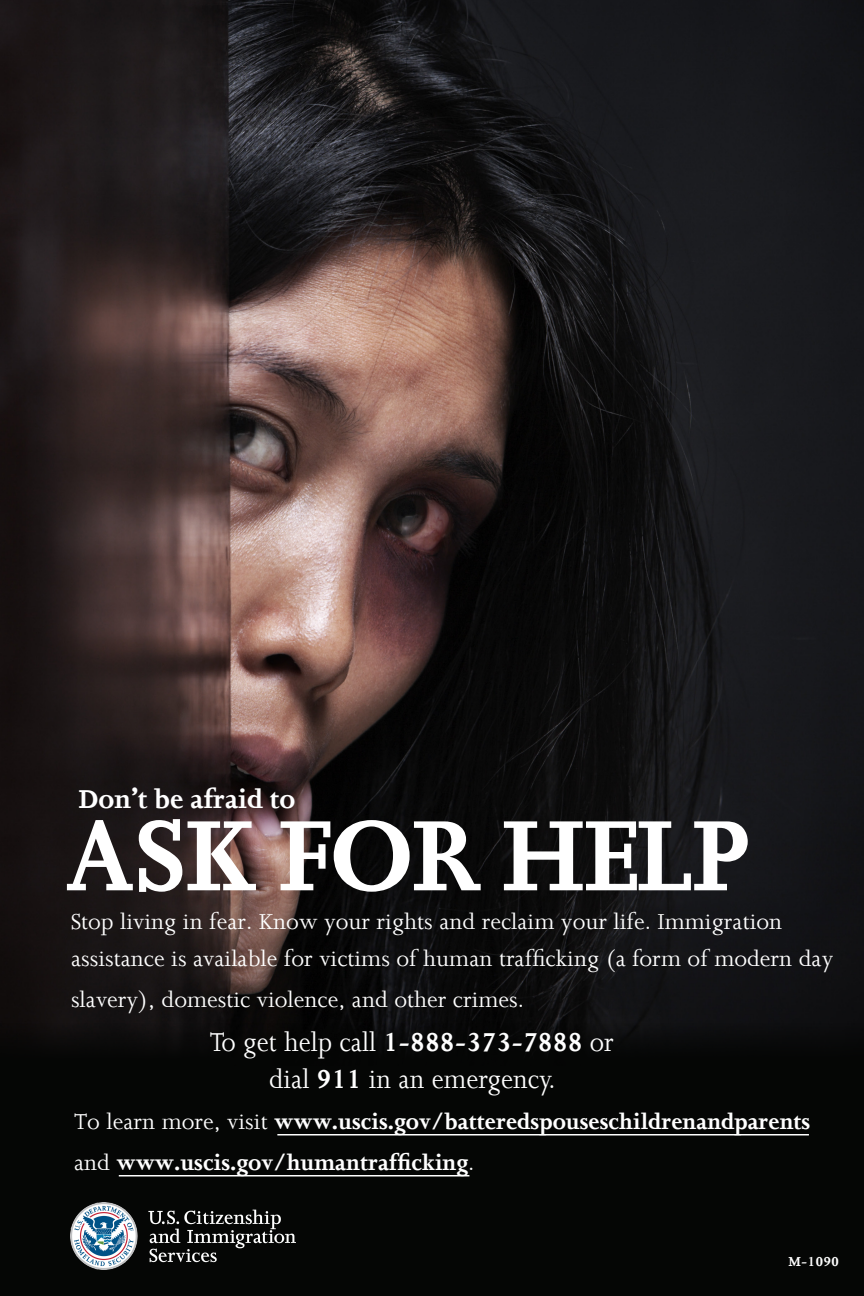
<style>
.page{position:relative;width:864px;height:1296px;background:#fff}
.page>*{position:absolute;margin:0;border:0;box-sizing:border-box;transform-origin:0 0}
.t1{font:700 115px "Joanna";letter-spacing:-.02em;color:#fff}
.t2{font:30px "Joanna";color:#fff;scale:.94 1}
.t3{font:700 30px "Joanna";color:#fff}
.t4{font:25px/37px "Joanna";color:#fff}
.t5{font:700 25px/41.1px "Joanna";color:#fff}
.t6{font:700 15px "Joanna";color:#fff}
.s1{font-weight:700}
.s2{font-weight:400}
</style>
<div class="page">
<div style="left:0;top:1009px;width:864px;height:287px;background:#050605"></div>
<img style="left:0;top:0;width:864px;height:1046px">
<hr style="left:119px;top:1175px;width:350px;height:1px;background:#fff">
<hr style="left:277px;top:1134px;width:532px;height:1px;background:#fff">
<img style="left:70px;top:1202px;width:225px;height:68px">
<p class="t3" style="left:78px;top:780px;width:219px">Don’t be afraid to</p>
<p class="t1" style="left:64px;top:785px;width:689px">ASK FOR HELP</p>
<p class="t4" style="left:71px;top:902px;width:764px">Stop living in fear. Know your rights and reclaim your life. Immigration assistance is available for victims of human trafficking (a form of modern day</p>
<p class="t4" style="left:71px;top:980px;width:455px">slavery), domestic violence, and other crimes.</p>
<p class="t2" style="left:210px;top:1023px;width:432px">To get help call <span class="s1">1-888-373-7888</span> or</p>
<p class="t2" style="left:269px;top:1060px;width:306px">dial <span class="s1">911</span> in an emergency.</p>
<p class="t5" style="left:74px;top:1100px;width:738px"><span class="s2">To learn more, visit</span> www.uscis.gov/batteredspouseschildrenandparents <span class="s2">and</span> www.uscis.gov/humantrafficking<span class="s2">.</span></p>
<p class="t6" style="left:789px;top:1252px;width:52px">M-1090</p>
</div>
